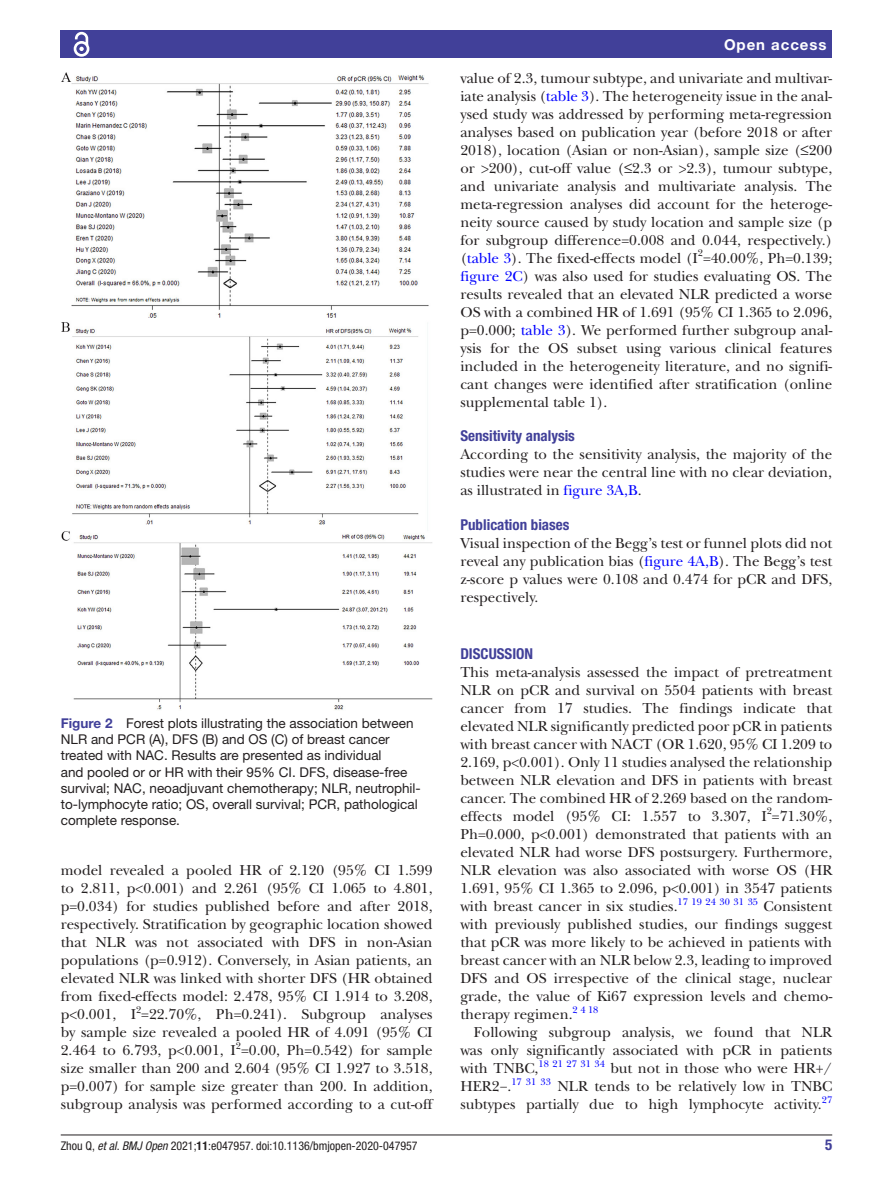
<style>
.page{position:relative;width:893px;height:1191px;background:#fff}
.page>*{position:absolute;margin:0;border:0;box-sizing:border-box;transform-origin:0 0}
.t1{font:15px/18px "New Baskerville";color:#231f20;text-align:justify}
.t2{font:700 condensed 15px "Helvetica Neue LT Std";color:#414099}
.t3{font:700 15px "Helvetica Neue LT Std";letter-spacing:.065em;color:#fff}
.t4{font:13.5px/16.2px "Helvetica Neue LT Std";color:#231f20}
.t5{font:condensed 12px "Helvetica Neue LT Std";color:#231f20}
.t6{font:9.9px "New Baskerville";color:#00f}
.t7{font:9.9px "New Baskerville";color:#231f20}
.s1{font-weight:700;color:#414099}
.s2{color:#00f}
.s3{font-style:italic}
.s4{font-weight:700}
</style>
<div class="page">
<hr style="left:61px;top:1134px;width:771px;height:1px;background:#231f20">
<div style="left:61px;top:31px;width:771px;height:27px;background:#414099"></div>
<svg style="left:73px;top:31px;width:17px;height:26px"></svg>
<img style="left:61px;top:73px;width:372px;height:637px">
<p class="t3" style="left:724px;top:35px;width:104px">Open access</p>
<p class="t4" style="left:61px;top:715px;width:362px"><span class="s1">Figure 2</span> Forest plots illustrating the association between NLR and PCR (A), DFS (B) and OS (C) of breast cancer treated with NAC. Results are presented as individual<br>and pooled or or HR with their 95% CI. DFS, disease-free survival; NAC, neoadjuvant chemotherapy; NLR, neutrophil&shy;to-lymphocyte ratio; OS, overall survival; PCR, pathological complete response.</p>
<p class="t1" style="left:61px;top:861px;width:373px">model revealed a pooled HR of 2.120 (95% CI 1.599 to 2.811, p&lt;0.001) and 2.261 (95% CI 1.065 to 4.801, p=0.034) for studies published before and after 2018, respectively. Stratification by geographic location showed that NLR was not associated with DFS in non-Asian populations (p=0.912). Conversely, in Asian patients, an elevated NLR was linked with shorter DFS (HR obtained from fixed-effects model: 2.478, 95% CI 1.914 to 3.208, p&lt;0.001, I<sup>2</sup>=22.70%, Ph=0.241). Subgroup analyses by sample size revealed a pooled HR of 4.091 (95% CI 2.464 to 6.793, p&lt;0.001, I =0.00, Ph=0.542) for sample</p>
<p class="t7" style="left:236px;top:1039px;width:7px">2</p>
<p class="t1" style="left:61px;top:1059px;width:373px">size smaller than 200 and 2.604 (95% CI 1.927 to 3.518, p=0.007) for sample size greater than 200. In addition, subgroup analysis was performed according to a cut-off</p>
<p class="t1" style="left:460px;top:69px;width:373px">value of 2.3, tumour subtype, and univariate and multivar&shy;iate analysis (<span class="s2">table 3</span>). The heterogeneity issue in the anal&shy;ysed study was addressed by performing meta-regression analyses based on publication year (before 2018 or after 2018), location (Asian or non-Asian), sample size (≤200 or &gt;200), cut-off value (≤2.3 or &gt;2.3), tumour subtype, and univariate analysis and multivariate analysis. The meta-regression analyses did account for the heteroge&shy;neity source caused by study location and sample size (p for subgroup difference=0.008 and 0.044, respectively.) (<span class="s2">table 3</span>). The fixed-effects model (I<sup>2</sup>=40.00%, Ph=0.139; <span class="s2">figure 2C</span>) was also used for studies evaluating OS. The results revealed that an elevated NLR predicted a worse OS with a combined HR of 1.691 (95% CI 1.365 to 2.096, p=0.000; <span class="s2">table 3</span>). We performed further subgroup anal&shy;ysis for the OS subset using various clinical features included in the heterogeneity literature, and no signifi&shy;cant changes were identified after stratification (online supplemental table 1).</p>
<p class="t2" style="left:460px;top:427px;width:116px">Sensitivity analysis</p>
<p class="t1" style="left:460px;top:446px;width:373px">According to the sensitivity analysis, the majority of the studies were near the central line with no clear deviation, as illustrated in <span class="s2">figure 3A,B</span>.</p>
<p class="t2" style="left:460px;top:515px;width:111px">Publication biases</p>
<p class="t1" style="left:460px;top:534px;width:373px">Visual inspection of the Begg’s test or funnel plots did not reveal any publication bias (<span class="s2">figure 4A,B</span>). The Begg’s test z-score p values were 0.108 and 0.474 for pCR and DFS, respectively.</p>
<p class="t2" style="left:460px;top:645px;width:74px">DISCUSSION</p>
<p class="t1" style="left:460px;top:663px;width:373px">This meta-analysis assessed the impact of pretreatment NLR on pCR and survival on 5504 patients with breast cancer from 17 studies. The findings indicate that elevated NLR significantly predicted poor pCR in patients with breast cancer with NACT (OR 1.620, 95% CI 1.209 to 2.169, p&lt;0.001). Only 11 studies analysed the relationship between NLR elevation and DFS in patients with breast cancer. The combined HR of 2.269 based on the random&shy;effects model (95% CI: 1.557 to 3.307, I =71.30%,</p>
<p class="t7" style="left:767px;top:805px;width:7px">2</p>
<p class="t1" style="left:460px;top:825px;width:373px">Ph=0.000, p&lt;0.001) demonstrated that patients with an elevated NLR had worse DFS postsurgery. Furthermore, NLR elevation was also associated with worse OS (HR 1.691, 95% CI 1.365 to 2.096, p&lt;0.001) in 3547 patients with breast cancer in six studies.</p>
<p class="t6" style="left:678px;top:895px;width:82px">17 19 24 30 31 35</p>
<p class="t1" style="left:460px;top:897px;width:373px;text-indent:303px">Consistent with previously published studies, our findings suggest that pCR was more likely to be achieved in patients with breast cancer with an NLR below 2.3, leading to improved DFS and OS irrespective of the clinical stage, nuclear grade, the value of Ki67 expression levels and chemo&shy;therapy regimen.</p>
<p class="t6" style="left:573px;top:1003px;width:27px">2 4 18</p>
<p class="t1" style="left:460px;top:1023px;width:373px;text-indent:14px">Following subgroup analysis, we found that NLR was only significantly associated with pCR in patients with TNBC,</p>
<p class="t6" style="left:538px;top:1057px;width:68px">18 21 27 31 34</p>
<p class="t1" style="left:610px;top:1059px;width:223px">but not in those who were HR+/</p>
<p class="t6" style="left:511px;top:1075px;width:41px">17 31 33</p>
<p class="t1" style="left:460px;top:1077px;width:373px;text-indent:97px">NLR tends to be relatively low in TNBC subtypes partially due to high lymphocyte activity.</p>
<p class="t1" style="left:460px;top:1077px;width:52px">HER2−.</p>
<p class="t6" style="left:822px;top:1093px;width:12px">27</p>
<p class="t5" style="left:61px;top:1138px;width:358px">Zhou Q, <span class="s3">et al</span>. <span class="s3">BMJ Open</span> 2021;<span class="s4">11</span>:e047957. doi:10.1136/bmjopen-2020-047957</p>
<p class="t2" style="left:825px;top:1135px;width:9px">5</p>
</div>
